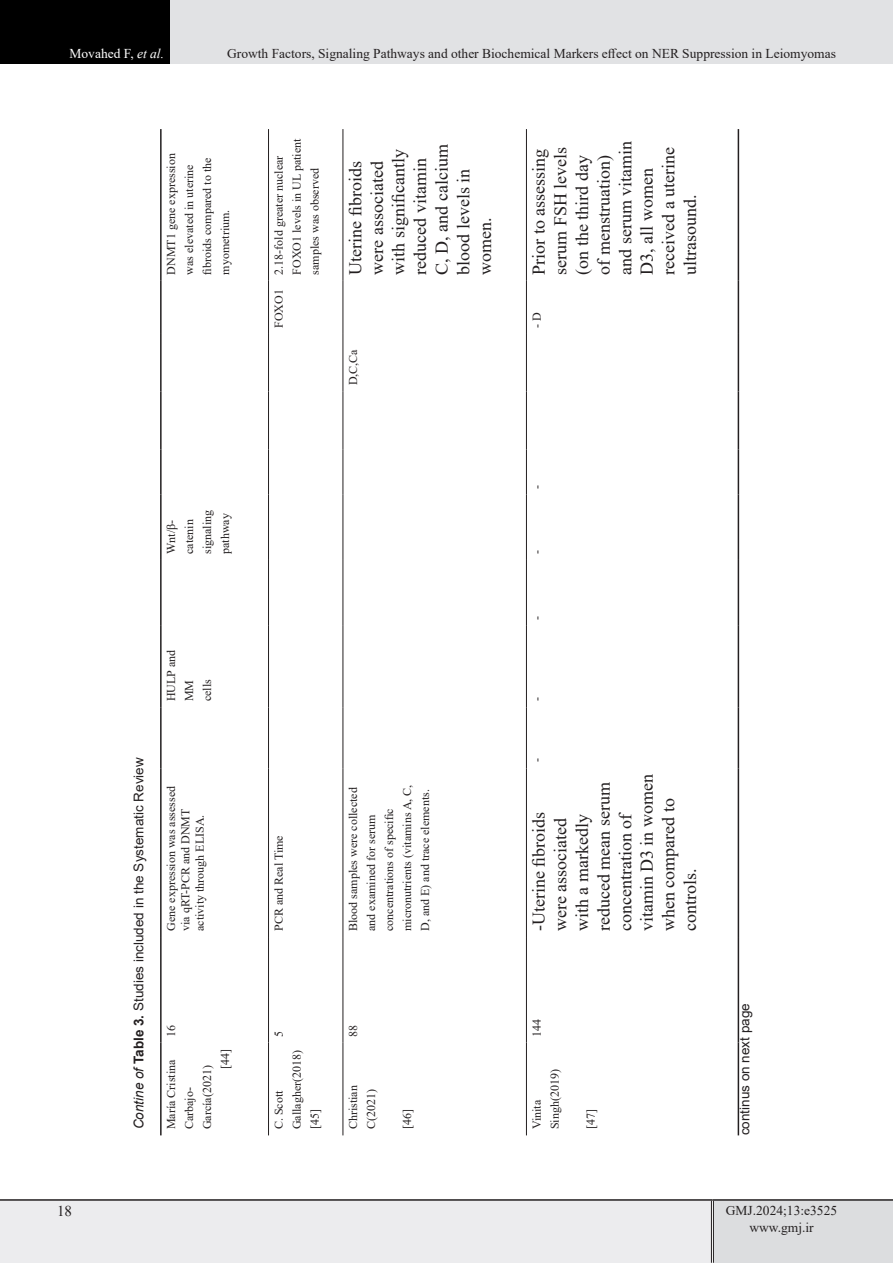
<style>
.page{position:relative;width:893px;height:1263px;background:#fff}
.page>*{position:absolute;margin:0;border:0;box-sizing:border-box;transform-origin:0 0}
.t1{font:18px/21.6px "Times New Roman";color:#231f20}
.t2{font:15px "Times New Roman";color:#231f20}
.lllllllllllllll{font:13.5px "Times New Roman";color:#231f20}
.ttttitle{font:13.5px "Arial";color:#231f20}
.t3{font:13.5px "Times New Roman";color:#fff}
.t4{font:12px/18px "Times New Roman";color:#231f20}
.s1{font-style:italic}
.s2{font-weight:700}
</style>
<div class="page">
<div style="left:0;top:0;width:170px;height:64px;background:#000"></div>
<div style="left:170px;top:0;width:723px;height:64px;background:#e1e2e4"></div>
<div style="left:0;top:1200px;width:712px;height:63px;background:#ececee"></div>
<div style="left:712px;top:1200px;width:181px;height:63px;background:#dcdddf"></div>
<hr style="left:711px;top:1201px;width:3px;height:62px;background:#fff">
<hr style="left:711px;top:1201px;width:1px;height:62px;background:#231f20">
<hr style="left:713px;top:1201px;width:1px;height:62px;background:#231f20">
<hr style="left:0;top:1199px;width:712px;height:2px;background:#231f20">
<hr style="left:712px;top:1199px;width:181px;height:2px;background:#231f20">
<hr style="left:268px;top:1042px;width:1px;height:93px;background:#231f20">
<hr style="left:268px;top:937px;width:1px;height:105px;background:#231f20">
<hr style="left:268px;top:768px;width:1px;height:169px;background:#231f20">
<hr style="left:268px;top:707px;width:1px;height:61px;background:#231f20">
<hr style="left:268px;top:626px;width:1px;height:81px;background:#231f20">
<hr style="left:268px;top:560px;width:1px;height:66px;background:#231f20">
<hr style="left:268px;top:495px;width:1px;height:65px;background:#231f20">
<hr style="left:268px;top:449px;width:1px;height:46px;background:#231f20">
<hr style="left:268px;top:391px;width:1px;height:58px;background:#231f20">
<hr style="left:268px;top:334px;width:1px;height:57px;background:#231f20">
<hr style="left:268px;top:281px;width:1px;height:53px;background:#231f20">
<hr style="left:268px;top:129px;width:1px;height:152px;background:#231f20">
<hr style="left:343px;top:1042px;width:1px;height:93px;background:#231f20">
<hr style="left:343px;top:937px;width:1px;height:105px;background:#231f20">
<hr style="left:343px;top:768px;width:1px;height:169px;background:#231f20">
<hr style="left:343px;top:707px;width:1px;height:61px;background:#231f20">
<hr style="left:343px;top:626px;width:1px;height:81px;background:#231f20">
<hr style="left:343px;top:560px;width:1px;height:66px;background:#231f20">
<hr style="left:343px;top:495px;width:1px;height:65px;background:#231f20">
<hr style="left:343px;top:449px;width:1px;height:46px;background:#231f20">
<hr style="left:343px;top:391px;width:1px;height:58px;background:#231f20">
<hr style="left:343px;top:334px;width:1px;height:57px;background:#231f20">
<hr style="left:343px;top:281px;width:1px;height:53px;background:#231f20">
<hr style="left:343px;top:129px;width:1px;height:152px;background:#231f20">
<hr style="left:526px;top:1042px;width:1px;height:93px;background:#231f20">
<hr style="left:526px;top:937px;width:1px;height:105px;background:#231f20">
<hr style="left:526px;top:768px;width:1px;height:169px;background:#231f20">
<hr style="left:526px;top:707px;width:1px;height:61px;background:#231f20">
<hr style="left:526px;top:626px;width:1px;height:81px;background:#231f20">
<hr style="left:526px;top:560px;width:1px;height:66px;background:#231f20">
<hr style="left:526px;top:495px;width:1px;height:65px;background:#231f20">
<hr style="left:526px;top:449px;width:1px;height:46px;background:#231f20">
<hr style="left:526px;top:391px;width:1px;height:58px;background:#231f20">
<hr style="left:526px;top:334px;width:1px;height:57px;background:#231f20">
<hr style="left:526px;top:281px;width:1px;height:53px;background:#231f20">
<hr style="left:526px;top:129px;width:1px;height:152px;background:#231f20">
<hr style="left:738px;top:1042px;width:1px;height:93px;background:#231f20">
<hr style="left:738px;top:937px;width:1px;height:105px;background:#231f20">
<hr style="left:738px;top:768px;width:1px;height:169px;background:#231f20">
<hr style="left:738px;top:707px;width:1px;height:61px;background:#231f20">
<hr style="left:738px;top:626px;width:1px;height:81px;background:#231f20">
<hr style="left:738px;top:560px;width:1px;height:66px;background:#231f20">
<hr style="left:738px;top:495px;width:1px;height:65px;background:#231f20">
<hr style="left:738px;top:449px;width:1px;height:46px;background:#231f20">
<hr style="left:738px;top:391px;width:1px;height:58px;background:#231f20">
<hr style="left:738px;top:334px;width:1px;height:57px;background:#231f20">
<hr style="left:738px;top:281px;width:1px;height:53px;background:#231f20">
<hr style="left:738px;top:129px;width:1px;height:152px;background:#231f20">
<hr style="left:160px;top:1042px;width:2px;height:93px;background:#231f20">
<hr style="left:160px;top:937px;width:2px;height:105px;background:#231f20">
<hr style="left:160px;top:768px;width:2px;height:169px;background:#231f20">
<hr style="left:160px;top:707px;width:2px;height:61px;background:#231f20">
<hr style="left:160px;top:626px;width:2px;height:81px;background:#231f20">
<hr style="left:160px;top:560px;width:2px;height:66px;background:#231f20">
<hr style="left:160px;top:495px;width:2px;height:65px;background:#231f20">
<hr style="left:160px;top:449px;width:2px;height:46px;background:#231f20">
<hr style="left:160px;top:391px;width:2px;height:58px;background:#231f20">
<hr style="left:160px;top:334px;width:2px;height:57px;background:#231f20">
<hr style="left:160px;top:281px;width:2px;height:53px;background:#231f20">
<hr style="left:160px;top:129px;width:2px;height:152px;background:#231f20">
<p class="t3" style="left:70px;top:44px;width:96px">Movahed F, <span class="s1">et al.</span></p>
<p class="lllllllllllllll" style="left:227px;top:44px;width:610px">Growth Factors, Signaling Pathways and other Biochemical Markers effect on NER Suppression in Leiomyomas</p>
<p class="t4" style="left:162px;top:275px;width:123px;rotate:-90deg">DNMT1 gene expression was elevated in uterine fibroids compared to the myometrium.</p>
<p class="t4" style="left:162px;top:554px;width:46px;rotate:-90deg">Wnt/β&shy;catenin signaling pathway</p>
<p class="t4" style="left:162px;top:701px;width:53px;rotate:-90deg">HULP and<br>MM</p>
<p class="t4" style="left:198px;top:701px;width:23px;rotate:-90deg">cells</p>
<p class="ttttitle" style="left:129px;top:1129px;width:373px;rotate:-90deg"><span class="s1">Contine of</span> <span class="s2">Table 3.</span> Studies included in the Systematic Review</p>
<p class="t4" style="left:164px;top:931px;width:146px;line-height:14.4px;rotate:-90deg">Gene expression was assessed via qRT-PCR and DNMT activity through ELISA.</p>
<p class="t4" style="left:162px;top:1036px;width:13px;rotate:-90deg">16</p>
<p class="t4" style="left:216px;top:1068px;width:21px;rotate:-90deg">[44]</p>
<p class="t4" style="left:162px;top:1129px;width:71px;rotate:-90deg">María Cristina<br>Carbajo-<br>García(2021)</p>
<p class="t4" style="left:287px;top:275px;width:138px;rotate:-90deg">FOXO1 levels in UL patient samples was observed</p>
<p class="t4" style="left:269px;top:275px;width:121px;rotate:-90deg">2.18-fold greater nuclear</p>
<p class="t4" style="left:269px;top:328px;width:40px;rotate:-90deg">FOXO1</p>
<p class="t1" style="left:344px;top:275px;width:132px;rotate:-90deg">Uterine fibroids were associated with significantly reduced vitamin<br>C, D, and calcium blood levels in women.</p>
<p class="t4" style="left:344px;top:385px;width:37px;rotate:-90deg">D,C,Ca</p>
<p class="t4" style="left:269px;top:931px;width:97px;rotate:-90deg">PCR and Real Time</p>
<p class="t4" style="left:344px;top:931px;width:148px;rotate:-90deg">Blood samples were collected and examined for serum concentrations of specific micronutrients (vitamins A, C,<br>D, and E) and trace elements.</p>
<p class="t4" style="left:269px;top:1036px;width:7px;rotate:-90deg">5</p>
<p class="t4" style="left:269px;top:1129px;width:81px;rotate:-90deg">C. Scott<br>Gallagher(2018)</p>
<p class="t4" style="left:305px;top:1129px;width:21px;rotate:-90deg">[45]</p>
<p class="t4" style="left:344px;top:1036px;width:13px;rotate:-90deg">88</p>
<p class="t4" style="left:344px;top:1129px;width:46px;rotate:-90deg">Christian<br>C(2021)</p>
<p class="t4" style="left:398px;top:1129px;width:21px;rotate:-90deg">[46]</p>
<p class="t1" style="left:527px;top:275px;width:135px;rotate:-90deg">Prior to assessing serum FSH levels (on the third day of menstruation) and serum vitamin<br>D3, all women received a uterine ultrasound.</p>
<p class="t4" style="left:527px;top:328px;width:17px;rotate:-90deg">- D</p>
<p class="t4" style="left:527px;top:489px;width:5px;rotate:-90deg">-</p>
<p class="t4" style="left:527px;top:554px;width:5px;rotate:-90deg">-</p>
<p class="t4" style="left:527px;top:620px;width:5px;rotate:-90deg">-</p>
<p class="t4" style="left:527px;top:701px;width:5px;rotate:-90deg">-</p>
<p class="t4" style="left:527px;top:762px;width:5px;rotate:-90deg">-</p>
<p class="t1" style="left:527px;top:931px;width:158px;rotate:-90deg">-Uterine fibroids were associated<br>with a markedly reduced mean serum concentration of vitamin D3 in women when compared to controls.</p>
<p class="t4" style="left:527px;top:1036px;width:19px;rotate:-90deg">144</p>
<p class="t4" style="left:527px;top:1129px;width:62px;rotate:-90deg">Vinita<br>Singh(2019)</p>
<p class="t4" style="left:581px;top:1129px;width:21px;rotate:-90deg">[47]</p>
<p class="ttttitle" style="left:735px;top:1135px;width:134px;rotate:-90deg">continus on next page</p>
<p class="t2" style="left:57px;top:1201px;width:16px">18</p>
<p class="lllllllllllllll" style="left:726px;top:1201px;width:113px">GMJ.2024;13:e3525</p>
<p class="lllllllllllllll" style="left:749px;top:1217px;width:66px">www.gmj.ir</p>
</div>
